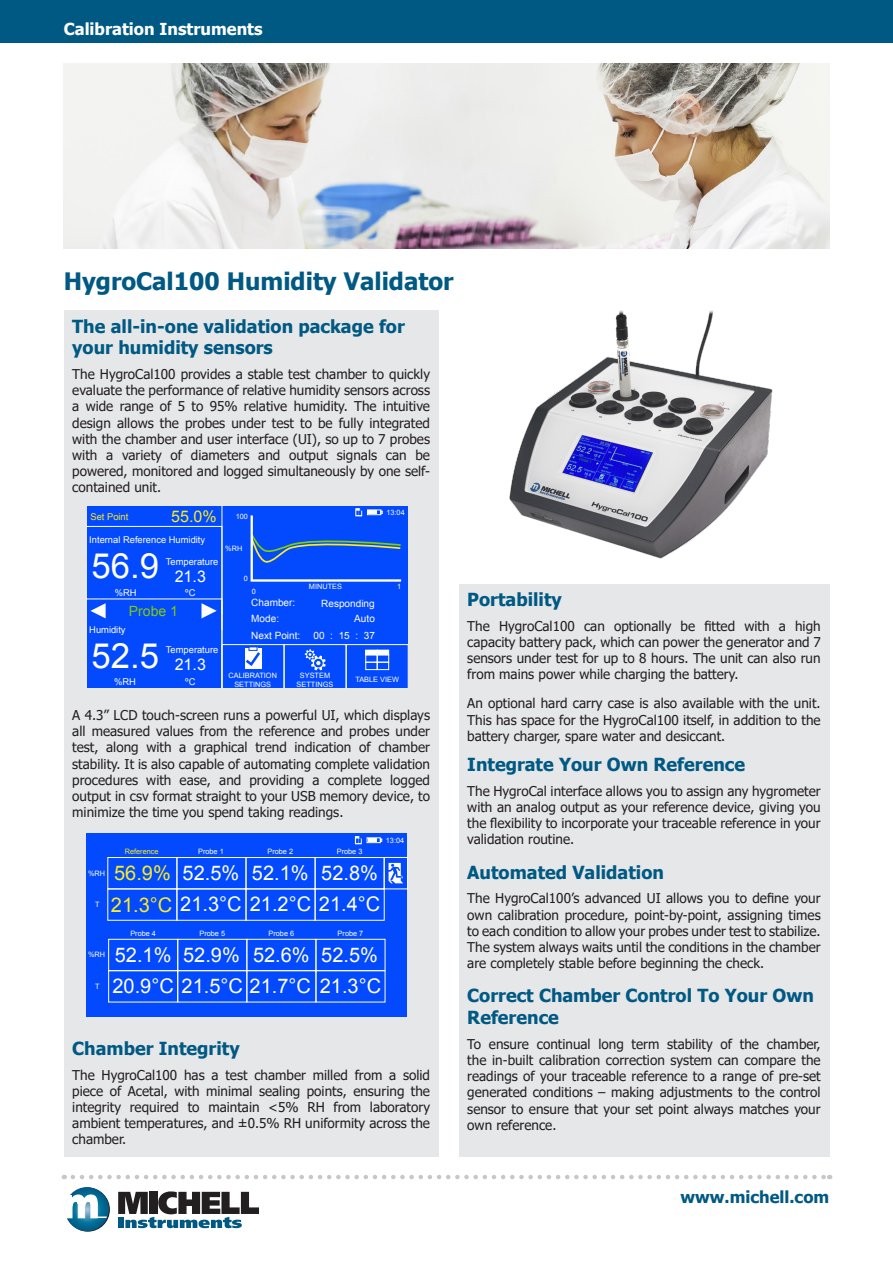
<style>
.page{position:relative;width:893px;height:1263px;background:#fff}
.page>*{position:absolute;margin:0;border:0;box-sizing:border-box;transform-origin:0 0}
.t1{font:34.8px "Arial";color:#fff}
.Heading_2{font:700 24px "Tahoma";color:#005983}
.t2{font:20.25px/31px "Arial";color:#fff;text-align:right}
.t3{font:20.25px "Arial";color:#faec22}
.Heading_3{font:700 18px/21.6px "Tahoma";color:#005983}
.Body_text{font:700 18px "Tahoma";color:#005983}
.t4{font:700 16.5px "Tahoma";color:#fff}
.t5{font:700 16.5px "Tahoma";color:#005983}
.t6{font:16.05px "Arial";color:#faec22}
.t7{font:16.05px "Arial";color:#fff}
.t8{font:14.1px "Arial";color:#82cd00}
.Body_text-2{font:13.5px/16.2px "Tahoma";color:#231f20;text-align:justify}
.t9{font:10.05px "Arial";color:#fff}
.t10{font:9.3px "Arial";color:#fff}
.t11{font:9.3px "Arial";color:#faec22}
.t12{font:7.35px/8.9px "Arial";color:#fff;text-align:center}
.t13{font:7.35px "Arial";color:#faec22}
.s1{color:#faec22}
.s2{color:#fff}
</style>
<div class="page">
<svg style="left:66px;top:1187px;width:44px;height:45px"></svg>
<svg style="left:65px;top:1187px;width:44px;height:44px"></svg>
<svg style="left:118px;top:1191px;width:141px;height:37px"></svg>
<svg style="left:65px;top:1195px;width:42px;height:23px"></svg>
<div style="left:0;top:0;width:893px;height:43px;background:#005983"></div>
<svg style="left:73px;top:1175px;width:757px;height:4px"></svg>
<div style="left:64px;top:310px;width:375px;height:847px;background:#e6e7e9"></div>
<div style="left:459px;top:584px;width:370px;height:573px;background:#e6e7e9"></div>
<img style="left:64px;top:64px;width:765px;height:184px">
<hr style="left:222px;top:506px;width:1px;height:182px;background:#fff">
<svg style="left:87px;top:508px;width:321px;height:180px;background:#0f53fb"></svg>
<div style="left:87px;top:834px;width:320px;height:183px;background:#034afe"></div>
<div style="left:367px;top:837px;width:15px;height:6px;background:#eff3ff"></div>
<div style="left:367px;top:838px;width:13px;height:5px;border:1px solid #fff"></div>
<svg style="left:368px;top:839px;width:14px;height:3px"></svg>
<svg style="left:354px;top:836px;width:8px;height:8px"></svg>
<svg style="left:355px;top:836px;width:6px;height:8px"></svg>
<svg style="left:385px;top:857px;width:22px;height:32px"></svg>
<div style="left:107px;top:857px;width:70px;height:32px;border:1px solid #fff"></div>
<div style="left:177px;top:857px;width:69px;height:32px;border:1px solid #fff"></div>
<div style="left:246px;top:857px;width:69px;height:32px;border:1px solid #fff"></div>
<div style="left:315px;top:857px;width:70px;height:32px;border:1px solid #fff"></div>
<div style="left:107px;top:888px;width:70px;height:32px;border:1px solid #fff"></div>
<div style="left:177px;top:888px;width:69px;height:32px;border:1px solid #fff"></div>
<div style="left:246px;top:888px;width:69px;height:32px;border:1px solid #fff"></div>
<div style="left:315px;top:888px;width:70px;height:32px;border:1px solid #fff"></div>
<div style="left:108px;top:939px;width:70px;height:32px;border:1px solid #fff"></div>
<div style="left:177px;top:939px;width:70px;height:32px;border:1px solid #fff"></div>
<div style="left:246px;top:939px;width:70px;height:32px;border:1px solid #fff"></div>
<div style="left:316px;top:939px;width:69px;height:32px;border:1px solid #fff"></div>
<div style="left:108px;top:970px;width:70px;height:32px;border:1px solid #fff"></div>
<div style="left:177px;top:970px;width:70px;height:32px;border:1px solid #fff"></div>
<div style="left:246px;top:970px;width:70px;height:32px;border:1px solid #fff"></div>
<div style="left:316px;top:970px;width:69px;height:32px;border:1px solid #fff"></div>
<img style="left:509px;top:310px;width:264px;height:249px">
<p class="t4" style="left:64px;top:17px;width:200px">Calibration Instruments</p>
<p class="Heading_2" style="left:64px;top:264px;width:391px">HygroCal100 Humidity Validator</p>
<p class="Heading_3" style="left:72px;top:316px;width:334px">The all-in-one validation package for your humidity sensors</p>
<p class="Body_text-2" style="left:72px;top:367px;width:359px">The HygroCal100 provides a stable test chamber to quickly evaluate the performance of relative humidity sensors across a wide range of 5 to 95% relative humidity. The intuitive design allows the probes under test to be fully integrated with the chamber and user interface (UI), so up to 7 probes with a variety of diameters and output signals can be powered, monitored and logged simultaneously by one self&shy;contained unit.</p>
<p class="t11" style="left:90px;top:511px;width:39px">Set Point</p>
<p class="t6" style="left:171px;top:506px;width:78px">55.0% <sup>100</sup></p>
<p class="t10" style="left:89px;top:534px;width:117px">Internal Reference Humidity</p>
<p class="t12" style="left:225px;top:544px;width:19px">%RH</p>
<p class="t1" style="left:91px;top:543px;width:69px">56.9</p>
<p class="t10" style="left:115px;top:586px;width:23px">%RH</p>
<p class="t12" style="left:252px;top:587px;width:6px">0</p>
<p class="t10" style="left:166px;top:555px;width:54px">Temperature</p>
<p class="t7" style="left:175px;top:566px;width:33px">21.3</p>
<p class="t10" style="left:185px;top:587px;width:12px">ºC</p>
<p class="t12" style="left:244px;top:574px;width:6px">0</p>
<p class="t12" style="left:386px;top:508px;width:20px">13:04</p>
<p class="t12" style="left:309px;top:582px;width:35px">MINUTES</p>
<p class="t12" style="left:397px;top:581px;width:6px">1</p>
<p class="t8" style="left:129px;top:602px;width:51px">Probe 1</p>
<p class="t1" style="left:91px;top:633px;width:69px">52.5</p>
<p class="t10" style="left:89px;top:624px;width:38px">Humidity</p>
<p class="t10" style="left:166px;top:643px;width:54px">Temperature</p>
<p class="t7" style="left:175px;top:654px;width:33px">21.3</p>
<p class="t10" style="left:185px;top:675px;width:12px">ºC</p>
<p class="t10" style="left:114px;top:675px;width:23px">%RH</p>
<p class="t9" style="left:251px;top:596px;width:46px">Chamber:</p>
<p class="t9" style="left:251px;top:612px;width:29px">Mode:</p>
<p class="t9" style="left:321px;top:597px;width:55px">Responding</p>
<p class="t9" style="left:354px;top:612px;width:22px">Auto</p>
<p class="t9" style="left:251px;top:628px;width:51px">Next Point:</p>
<p class="t9" style="left:314px;top:629px;width:63px">00 : 15 : 37</p>
<p class="t12" style="left:297px;top:671px;width:38px">SYSTEM<br>SETTINGS</p>
<p class="t12" style="left:355px;top:675px;width:45px">TABLE VIEW</p>
<p class="t12" style="left:229px;top:671px;width:50px">CALIBRATION<br>SETTINGS</p>
<p class="Body_text-2" style="left:72px;top:708px;width:359px">A 4.3” LCD touch-screen runs a powerful UI, which displays all measured values from the reference and probes under test, along with a graphical trend indication of chamber stability. It is also capable of automating complete validation procedures with ease, and providing a complete logged output in csv format straight to your USB memory device, to minimize the time you spend taking readings.</p>
<p class="t13" style="left:125px;top:846px;width:35px">Reference</p>
<p class="t12" style="left:198px;top:847px;width:27px">Probe 1</p>
<p class="t12" style="left:267px;top:847px;width:27px">Probe 2</p>
<p class="t12" style="left:337px;top:847px;width:27px">Probe 3</p>
<p class="t12" style="left:386px;top:836px;width:20px">13:04</p>
<p class="t2" style="left:111px;top:857px;width:271px">52.1% 52.8%<br><span class="s1">21.3°C</span> 21.3°C 21.2°C 21.4°C</p>
<p class="t3" style="left:114px;top:860px;width:127px">56.9% <span class="s2">52.5%</span></p>
<p class="t12" style="left:88px;top:869px;width:19px">%RH</p>
<p class="t12" style="left:95px;top:900px;width:6px">T</p>
<p class="t12" style="left:88px;top:950px;width:19px">%RH</p>
<p class="t12" style="left:95px;top:982px;width:6px">T</p>
<p class="t12" style="left:130px;top:929px;width:27px">Probe 4</p>
<p class="t12" style="left:199px;top:929px;width:27px">Probe 5</p>
<p class="t12" style="left:269px;top:929px;width:27px">Probe 6</p>
<p class="t12" style="left:338px;top:929px;width:27px">Probe 7</p>
<p class="t2" style="left:115px;top:939px;width:265px">52.1% 52.9% 52.6% 52.5%</p>
<p class="t2" style="left:112px;top:971px;width:270px">20.9°C 21.5°C 21.7°C 21.3°C</p>
<p class="Heading_3" style="left:72px;top:1038px;width:169px">Chamber Integrity</p>
<p class="Body_text-2" style="left:72px;top:1067px;width:359px">The HygroCal100 has a test chamber milled from a solid piece of Acetal, with minimal sealing points, ensuring the integrity required to maintain &lt;5% RH from laboratory ambient temperatures, and ±0.5% RH uniformity across the chamber.</p>
<p class="Body_text" style="left:467px;top:587px;width:96px">Portability</p>
<p class="Body_text-2" style="left:467px;top:619px;width:355px">The HygroCal100 can optionally be fitted with a high capacity battery pack, which can power the generator and 7 sensors under test for up to 8 hours. The unit can also run from mains power while charging the battery.</p>
<p class="Body_text-2" style="left:467px;top:696px;width:355px">An optional hard carry case is also available with the unit.<br>This has space for the HygroCal100 itself, in addition to the battery charger, spare water and desiccant.</p>
<p class="Heading_3" style="left:467px;top:754px;width:279px">Integrate Your Own Reference</p>
<p class="Body_text-2" style="left:467px;top:783px;width:355px">The HygroCal interface allows you to assign any hygrometer with an analog output as your reference device, giving you the flexibility to incorporate your traceable reference in your validation routine.</p>
<p class="Heading_3" style="left:467px;top:862px;width:198px">Automated Validation</p>
<p class="Body_text-2" style="left:467px;top:891px;width:355px">The HygroCal100’s advanced UI allows you to define your own calibration procedure, point-by-point, assigning times to each condition to allow your probes under test to stabilize.<br>The system always waits until the conditions in the chamber are completely stable before beginning the check.</p>
<p class="Heading_3" style="left:467px;top:986px;width:348px">Correct Chamber Control To Your Own<br>Reference</p>
<p class="Body_text-2" style="left:467px;top:1036px;width:355px">To ensure continual long term stability of the chamber, the in-built calibration correction system can compare the readings of your traceable reference to a range of pre-set generated conditions – making adjustments to the control sensor to ensure that your set point always matches your own reference.</p>
<p class="t5" style="left:680px;top:1186px;width:150px">www.michell.com</p>
</div>
